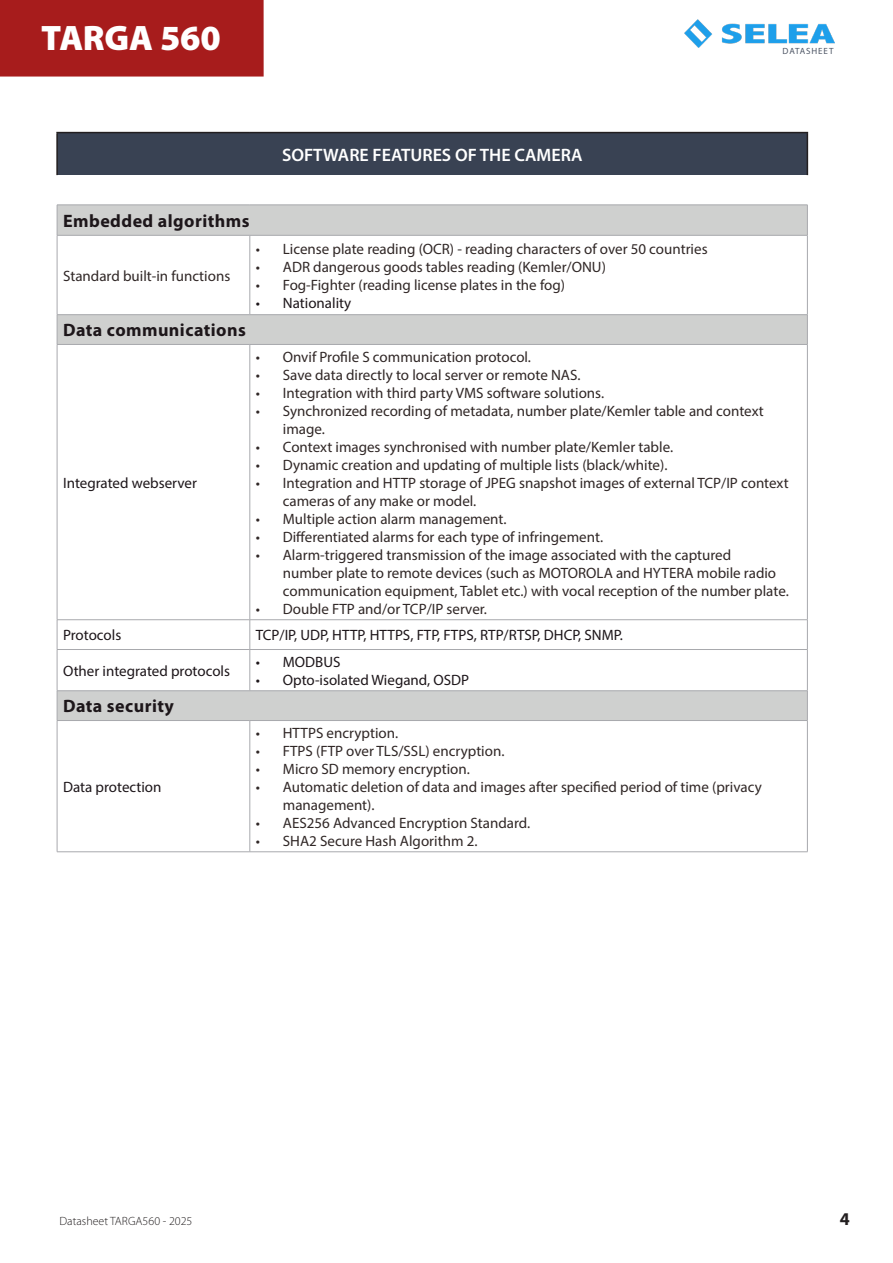
<style>
.page{position:relative;width:893px;height:1263px;background:#fff}
.page>*{position:absolute;margin:0;border:0;box-sizing:border-box;transform-origin:0 0}
.t1{font:900 35.55px "Myriad Pro";letter-spacing:-.01em;color:#fff}
.t2{font:700 18px "Myriad Pro";letter-spacing:.025em;color:#1d161a}
.t3{font:600 18px "Myriad Pro";color:#fff}
.t4{font:700 18px "Myriad Pro";color:#231f20}
.t5{font:15px/18px "Myriad Pro";color:#302726}
.t6{font:15px "Myriad Pro";color:#1d161a}
.t7{font:300 12px "Myriad Pro";color:#231f20}
.t8{font:9px "Myriad Pro";letter-spacing:.1em;color:#4f5766}
</style>
<div class="page">
<div style="left:57px;top:133px;width:750px;height:42px;background:#394253"></div>
<svg style="left:58px;top:206px;width:749px;height:514px"></svg>
<hr style="left:56px;top:132px;width:194px;height:1px;background:#231f20">
<hr style="left:56px;top:133px;width:2px;height:42px;background:#231f20">
<hr style="left:250px;top:132px;width:558px;height:1px;background:#231f20">
<hr style="left:807px;top:133px;width:1px;height:42px;background:#231f20">
<hr style="left:807px;top:205px;width:1px;height:30px;background:#a8a9ad">
<svg style="left:807px;top:315px;width:1px;height:29px"></svg>
<svg style="left:807px;top:691px;width:1px;height:29px"></svg>
<hr style="left:57px;top:205px;width:1px;height:30px;background:#a8a9ad">
<hr style="left:57px;top:235px;width:193px;height:1px;background:#a8a9ad">
<hr style="left:57px;top:235px;width:1px;height:79px;background:#a8a9ad">
<hr style="left:250px;top:235px;width:558px;height:1px;background:#a8a9ad">
<hr style="left:250px;top:235px;width:1px;height:79px;background:#a8a9ad">
<hr style="left:807px;top:235px;width:1px;height:79px;background:#a8a9ad">
<hr style="left:57px;top:314px;width:193px;height:1px;background:#a8a9ad">
<svg style="left:57px;top:315px;width:1px;height:29px"></svg>
<hr style="left:250px;top:314px;width:558px;height:1px;background:#a8a9ad">
<hr style="left:57px;top:344px;width:193px;height:1px;background:#a8a9ad">
<hr style="left:57px;top:345px;width:1px;height:274px;background:#a8a9ad">
<hr style="left:250px;top:344px;width:558px;height:1px;background:#a8a9ad">
<hr style="left:250px;top:345px;width:1px;height:274px;background:#a8a9ad">
<hr style="left:807px;top:345px;width:1px;height:274px;background:#a8a9ad">
<hr style="left:57px;top:619px;width:193px;height:1px;background:#a8a9ad">
<svg style="left:57px;top:620px;width:1px;height:29px"></svg>
<hr style="left:250px;top:619px;width:558px;height:1px;background:#a8a9ad">
<svg style="left:250px;top:620px;width:1px;height:29px"></svg>
<svg style="left:807px;top:620px;width:1px;height:29px"></svg>
<hr style="left:57px;top:649px;width:193px;height:1px;background:#a8a9ad">
<hr style="left:57px;top:650px;width:1px;height:40px;background:#a8a9ad">
<hr style="left:250px;top:649px;width:558px;height:1px;background:#a8a9ad">
<hr style="left:250px;top:650px;width:1px;height:40px;background:#a8a9ad">
<hr style="left:807px;top:650px;width:1px;height:40px;background:#a8a9ad">
<hr style="left:57px;top:690px;width:193px;height:1px;background:#a8a9ad">
<svg style="left:57px;top:691px;width:1px;height:29px"></svg>
<hr style="left:250px;top:690px;width:558px;height:1px;background:#a8a9ad">
<hr style="left:57px;top:720px;width:193px;height:1px;background:#a8a9ad">
<hr style="left:57px;top:721px;width:1px;height:130px;background:#a8a9ad">
<hr style="left:250px;top:720px;width:558px;height:1px;background:#a8a9ad">
<hr style="left:250px;top:721px;width:1px;height:130px;background:#a8a9ad">
<hr style="left:807px;top:721px;width:1px;height:130px;background:#a8a9ad">
<hr style="left:57px;top:851px;width:193px;height:1px;background:#a8a9ad">
<hr style="left:250px;top:851px;width:558px;height:1px;background:#a8a9ad">
<hr style="left:57px;top:205px;width:193px;height:1px;background:#a8a9ad">
<hr style="left:250px;top:205px;width:558px;height:1px;background:#a8a9ad">
<img style="left:685px;top:20px;width:149px;height:28px">
<div style="left:0;top:0;width:264px;height:77px;background:#a71c1c"></div>
<p class="t1" style="left:41px;top:18px;width:181px">TARGA 560</p>
<p class="t3" style="left:282px;top:143px;width:302px">SOFTWARE FEATURES OF THE CAMERA</p>
<p class="t2" style="left:63px;top:209px;width:188px">Embedded algorithms</p>
<p class="t5" style="left:63px;top:266px;width:169px">Standard built-in functions</p>
<p class="t5" style="left:256px;top:239px;width:453px">• License plate reading (OCR) - reading characters of over 50 countries</p>
<p class="t5" style="left:256px;top:257px;width:352px">• ADR dangerous goods tables reading (Kemler/ONU)</p>
<p class="t5" style="left:256px;top:275px;width:311px">• Fog-Fighter (reading license plates in the fog)</p>
<p class="t6" style="left:256px;top:293px;width:97px">• Nationality</p>
<p class="t2" style="left:63px;top:318px;width:184px">Data communications</p>
<p class="t8" style="left:783px;top:46px;width:52px">DATASHEET</p>
<p class="t6" style="left:63px;top:473px;width:135px">Integrated webserver</p>
<p class="t5" style="left:256px;top:347px;width:277px">• Onvif Profile S communication protocol.</p>
<p class="t5" style="left:256px;top:365px;width:326px">• Save data directly to local server or remote NAS.</p>
<p class="t5" style="left:256px;top:383px;width:350px">• Integration with third party VMS software solutions.</p>
<p class="t5" style="left:283px;top:401px;width:482px;text-indent:-27px">• Synchronized recording of metadata, number plate/Kemler table and context image.</p>
<p class="t5" style="left:256px;top:437px;width:419px">• Context images synchronised with number plate/Kemler table.</p>
<p class="t5" style="left:256px;top:455px;width:413px">• Dynamic creation and updating of multiple lists (black/white).</p>
<p class="t5" style="left:283px;top:473px;width:507px;text-indent:-27px">• Integration and HTTP storage of JPEG snapshot images of external TCP/IP context cameras of any make or model.</p>
<p class="t5" style="left:256px;top:509px;width:252px">• Multiple action alarm management.</p>
<p class="t5" style="left:256px;top:527px;width:349px">• Differentiated alarms for each type of infringement.</p>
<p class="t5" style="left:283px;top:545px;width:507px;text-indent:-27px">• Alarm-triggered transmission of the image associated with the captured<br>number plate to remote devices (such as MOTOROLA and HYTERA mobile radio communication equipment, Tablet etc.) with vocal reception of the number plate.</p>
<p class="t5" style="left:256px;top:599px;width:233px">• Double FTP and/or TCP/IP server.</p>
<p class="t6" style="left:63px;top:626px;width:60px">Protocols</p>
<p class="t6" style="left:256px;top:626px;width:369px">TCP/IP, UDP, HTTP, HTTPS, FTP, FTPS, RTP/RTSP, DHCP, SNMP.</p>
<p class="t6" style="left:63px;top:661px;width:168px">Other integrated protocols</p>
<p class="t6" style="left:256px;top:652px;width:86px">• MODBUS</p>
<p class="t6" style="left:256px;top:670px;width:215px">• Opto-isolated Wiegand, OSDP</p>
<p class="t2" style="left:63px;top:695px;width:112px">Data security</p>
<p class="t6" style="left:63px;top:777px;width:100px">Data protection</p>
<p class="t5" style="left:256px;top:723px;width:144px">• HTTPS encryption.</p>
<p class="t5" style="left:256px;top:741px;width:250px">• FTPS (FTP over TLS/SSL) encryption.</p>
<p class="t5" style="left:256px;top:759px;width:216px">• Micro SD memory encryption.</p>
<p class="t5" style="left:283px;top:777px;width:480px;text-indent:-27px">• Automatic deletion of data and images after specified period of time (privacy management).</p>
<p class="t5" style="left:256px;top:813px;width:276px">• AES256 Advanced Encryption Standard.</p>
<p class="t5" style="left:256px;top:831px;width:223px">• SHA2 Secure Hash Algorithm 2.</p>
<p class="t7" style="left:60px;top:1214px;width:134px">Datasheet TARGA560 - 2025</p>
<p class="t4" style="left:840px;top:1208px;width:11px">4</p>
</div>
